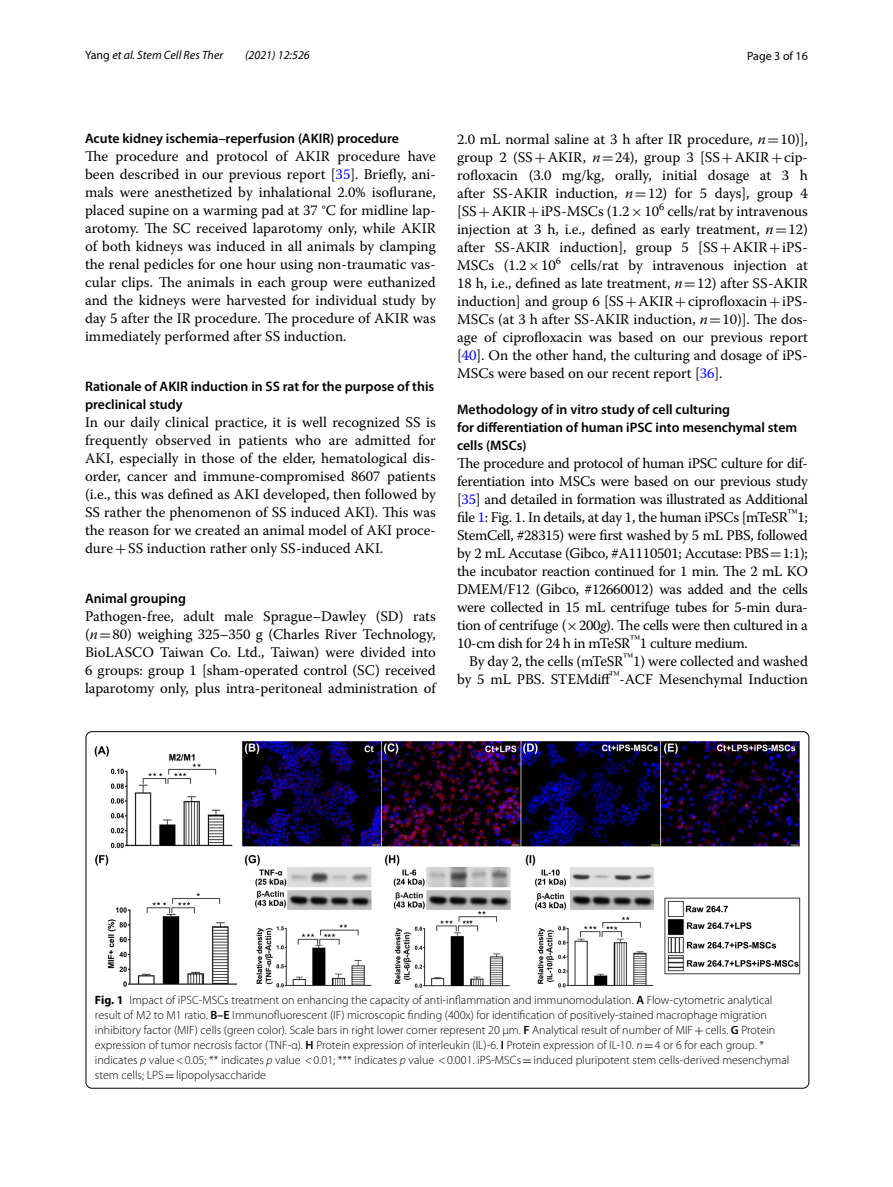
<style>
.page{position:relative;width:893px;height:1187px;background:#fff}
.page>*{position:absolute;margin:0;border:0;box-sizing:border-box;transform-origin:0 0}
.t1{font:14.7px/18px "Warnock Pro";letter-spacing:-.005em;color:#000;text-align:justify}
.t2{font:600 13.8px/18px "Myriad Pro";color:#000}
.t3{font:300 12px/15px "Myriad Pro";color:#000}
.t4{font:italic 12px "Myriad Pro";color:#000}
.t5{font:12px "Myriad Pro";color:#000}
.s1{font-style:normal}
.s2{color:#00f}
.s3{font-family:"MTSY"}
.s4{font-style:italic}
.s5{font-weight:700}
.s6{font-weight:600}
.s7{font-family:"MTSY";font-weight:400}
</style>
<div class="page">
<img style="left:95px;top:741px;width:705px;height:247px">
<p class="t4" style="left:85px;top:48px;width:140px"><span class="s1">Yang</span> et al. Stem Cell Res Ther</p>
<p class="t4" style="left:245px;top:48px;width:66px">(2021) 12:526</p>
<p class="t5" style="left:747px;top:48px;width:62px">Page 3 of 16</p>
<p class="t2" style="left:85px;top:129px;width:315px">Acute kidney ischemia–reperfusion (AKIR) procedure</p>
<p class="t1" style="left:85px;top:147px;width:352px">The procedure and protocol of AKIR procedure have been described in our previous report [<span class="s2">35</span>]. Briefly, ani&shy;mals were anesthetized by inhalational 2.0% isoflurane, placed supine on a warming pad at 37 °C for midline lap&shy;arotomy. The SC received laparotomy only, while AKIR of both kidneys was induced in all animals by clamping the renal pedicles for one hour using non-traumatic vas&shy;cular clips. The animals in each group were euthanized and the kidneys were harvested for individual study by day 5 after the IR procedure. The procedure of AKIR was immediately performed after SS induction.</p>
<p class="t2" style="left:85px;top:377px;width:351px">Rationale of AKIR induction in SS rat for the purpose of this preclinical study</p>
<p class="t1" style="left:85px;top:413px;width:352px">In our daily clinical practice, it is well recognized SS is frequently observed in patients who are admitted for AKI, especially in those of the elder, hematological dis&shy;order, cancer and immune-compromised 8607 patients (i.e., this was defined as AKI developed, then followed by SS rather the phenomenon of SS induced AKI). This was the reason for we created an animal model of AKI proce&shy;dure<span class="s3">+</span>SS induction rather only SS-induced AKI.</p>
<p class="t2" style="left:85px;top:589px;width:102px">Animal grouping</p>
<p class="t1" style="left:85px;top:607px;width:352px">Pathogen-free, adult male Sprague–Dawley (SD) rats (<span class="s4">n</span><span class="s3">=</span>80) weighing 325–350 g (Charles River Technology, BioLASCO Taiwan Co. Ltd., Taiwan) were divided into 6 groups: group 1 [sham-operated control (SC) received laparotomy only, plus intra-peritoneal administration of</p>
<p class="t1" style="left:457px;top:130px;width:352px">2.0 mL normal saline at 3 h after IR procedure, <span class="s4">n</span><span class="s3">=</span>10)], group 2 (SS<span class="s3">+</span>AKIR, <span class="s4">n</span><span class="s3">=</span>24), group 3 [SS<span class="s3">+</span>AKIR<span class="s3">+</span>cip&shy;rofloxacin (3.0 mg/kg, orally, initial dosage at 3 h after SS-AKIR induction, <span class="s4">n</span><span class="s3">=</span>12) for 5 days], group 4 [SS<span class="s3">+</span>AKIR<span class="s3">+</span>iPS-MSCs (1.2<span class="s3">×</span> -10<sup>6</sup> cells/rat by intravenous injection at 3 h, i.e., defined as early treatment, <span class="s4">n</span><span class="s3">=</span>12) after SS-AKIR induction], group 5 [SS<span class="s3">+</span>AKIR<span class="s3">+</span>iPS-MSCs (1.2<span class="s3">×</span> -10<sup>6</sup> cells/rat by intravenous injection at 18 h, i.e., defined as late treatment, <span class="s4">n</span><span class="s3">=</span>12) after SS-AKIR induction] and group 6 [SS<span class="s3">+</span>AKIR<span class="s3">+</span>ciprofloxacin<span class="s3">+</span>iPS-MSCs (at 3 h after SS-AKIR induction, <span class="s4">n</span><span class="s3">=</span>10)]. The dos&shy;age of ciprofloxacin was based on our previous report [<span class="s2">40</span>]. On the other hand, the culturing and dosage of iPS-MSCs were based on our recent report [<span class="s2">36</span>].</p>
<p class="t2" style="left:457px;top:400px;width:342px">Methodology of in vitro study of cell culturing<br>for differentiation of human iPSC into mesenchymal stem cells (MSCs)</p>
<p class="t1" style="left:457px;top:454px;width:352px">The procedure and protocol of human iPSC culture for dif&shy;ferentiation into MSCs were based on our previous study [<span class="s2">35</span>] and detailed in formation was illustrated as Additional file <span class="s2">1</span>: Fig. 1. In details, at day 1, the human iPSCs [mTeSR<sup>™</sup>1; StemCell, #28315) were first washed by 5 mL PBS, followed by 2 mL Accutase (Gibco, #A1110501; Accutase: PBS<span class="s3">=</span>1:1); the incubator reaction continued for 1 min. The 2 mL KO DMEM/F12 (Gibco, #12660012) was added and the cells were collected in 15 mL centrifuge tubes for 5-min dura&shy;tion of centrifuge (<span class="s3">×</span>200<span class="s4">g</span>). The cells were then cultured in a 10-cm dish for 24 h in mTeSR<sup>™</sup>1 culture medium.</p>
<p class="t1" style="left:457px;top:652px;width:352px;text-align:right">By day 2, the cells (mTeSR<sup>™</sup>1) were collected and washed by 5 mL PBS. STEMdiff<sup>™</sup>-ACF Mesenchymal Induction</p>
<p class="t3" style="left:95px;top:992px;width:696px"><span class="s5">Fig. 1</span> Impact of iPSC-MSCs treatment on enhancing the capacity of anti-inflammation and immunomodulation. <span class="s6">A</span> Flow-cytometric analytical result of M2 to M1 ratio. <span class="s6">B–E</span> Immunofluorescent (IF) microscopic finding (400x) for identification of positively-stained macrophage migration inhibitory factor (MIF) cells (green color). Scale bars in right lower corner represent 20 µm. <span class="s6">F</span> Analytical result of number of MIF<span class="s7">+</span>cells. <span class="s6">G</span> Protein expression of tumor necrosis factor (TNF-α). <span class="s6">H</span> Protein expression of interleukin (IL)-6. <span class="s6">I</span> Protein expression of IL-10. <span class="s4">n</span><span class="s7">=</span>4 or 6 for each group. * indicates <span class="s4">p</span> value&lt;0.05; ** indicates <span class="s4">p</span> value &lt;0.01; *** indicates <span class="s4">p</span> value &lt;0.001. iPS-MSCs<span class="s7">=</span>induced pluripotent stem cells-derived mesenchymal stem cells; LPS<span class="s7">=</span>lipopolysaccharide</p>
</div>
